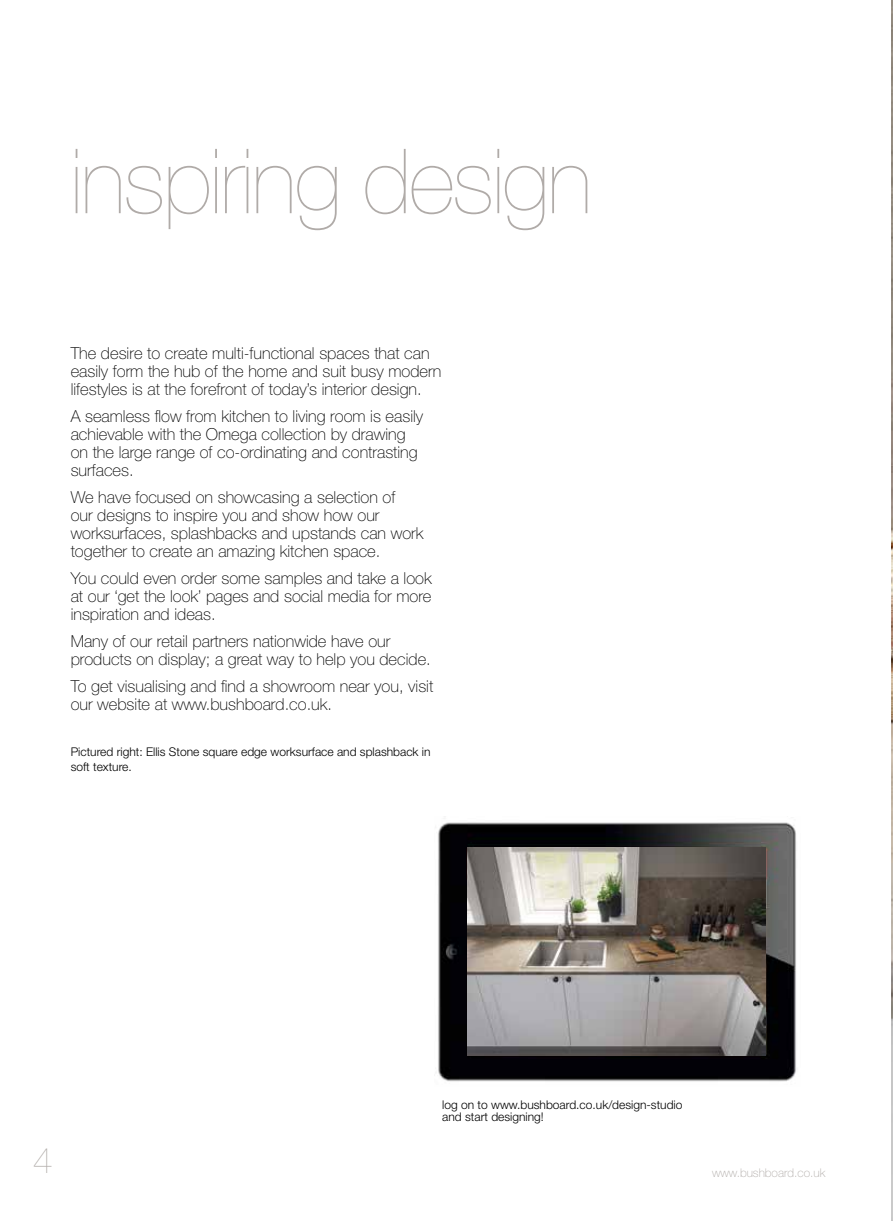
<style>
.page{position:relative;width:893px;height:1221px;background:#fff}
.page>*{position:absolute;margin:0;border:0;box-sizing:border-box;transform-origin:0 0}
.t1{font:200 90px "Helvetica Neue LT Std";letter-spacing:-.02em;color:#b0aba8}
.t2{font:200 36px "Helvetica Neue LT Std";color:#b0aba8}
.t3{font:100 16.5px/18px "Helvetica Neue LT Std";color:#000}
.t4{font:300 12px/15.3px "Helvetica Neue LT Std";color:#000}
.t5{font:100 12px "Helvetica Neue LT Std";color:#b0aba8}
</style>
<div class="page">
<img style="left:438px;top:822px;width:359px;height:260px">
<img style="left:468px;top:847px;width:297px;height:208px">
<img style="left:892px;top:0;width:1px;height:1220px">
<h1 class="t1" style="left:71px;top:129px;width:523px">inspiring design</h1>
<p class="t3" style="left:71px;top:344px;width:372px">The desire to create multi-functional spaces that can easily form the hub of the home and suit busy modern lifestyles is at the forefront of today’s interior design.</p>
<p class="t3" style="left:71px;top:407px;width:354px">A seamless flow from kitchen to living room is easily achievable with the Omega collection by drawing on the large range of co-ordinating and contrasting surfaces.</p>
<p class="t3" style="left:71px;top:488px;width:354px">We have focused on showcasing a selection of<br>our designs to inspire you and show how our worksurfaces, splashbacks and upstands can work together to create an amazing kitchen space.</p>
<p class="t3" style="left:71px;top:569px;width:363px;text-align:justify">You could even order some samples and take a look at our ‘get the look’ pages and social media for more inspiration and ideas.</p>
<p class="t3" style="left:71px;top:632px;width:362px">Many of our retail partners nationwide have our products on display; a great way to help you decide.</p>
<p class="t3" style="left:71px;top:677px;width:364px">To get visualising and find a showroom near you, visit our website at www.bushboard.co.uk.</p>
<p class="t4" style="left:71px;top:743px;width:361px">Pictured right: Ellis Stone square edge worksurface and splashback in soft texture.</p>
<h2 class="t2" style="left:33px;top:1139px;width:22px">4</h2>
<h2 class="t2" style="left:43px;top:1141px;width:22px">6</h2>
<p class="t4" style="left:442px;top:1098px;width:242px;line-height:12px">log on to www.bushboard.co.uk/design-studio and start designing!</p>
<p class="t5" style="left:712px;top:1166px;width:115px">www.bushboard.co.uk</p>
</div>
